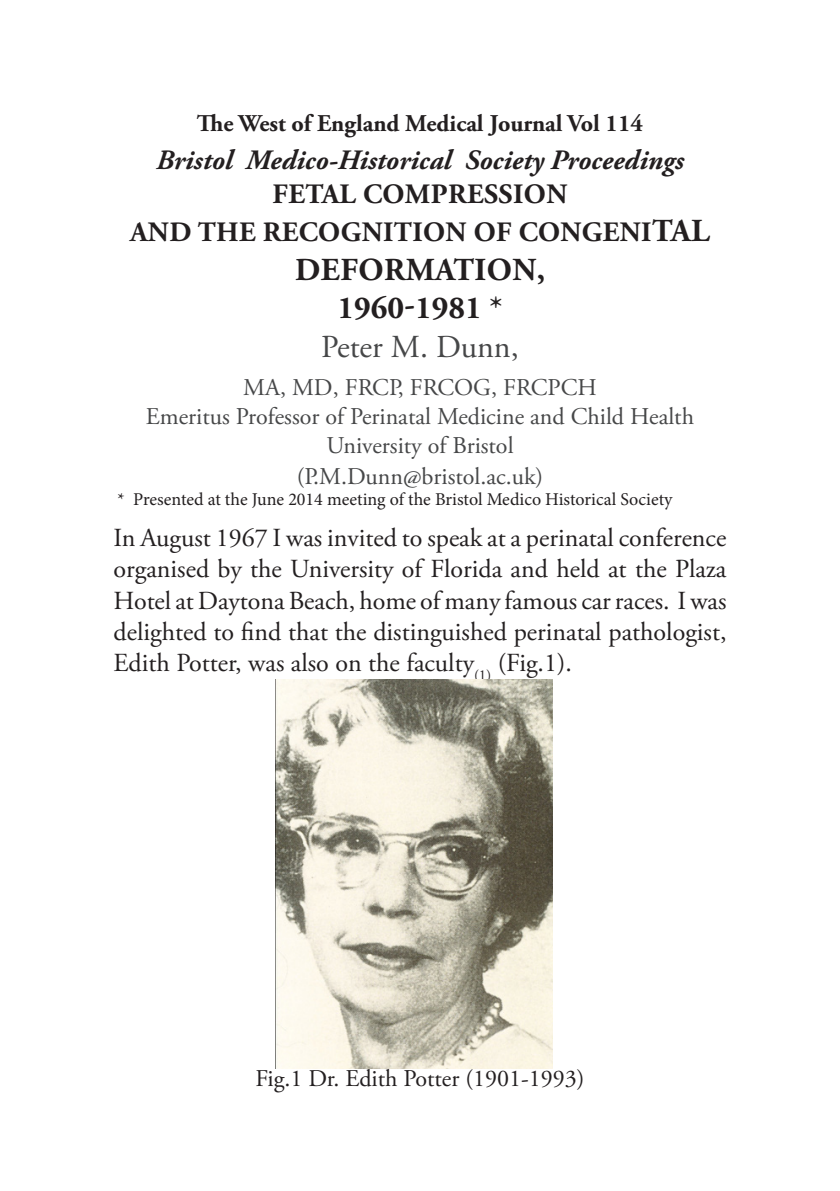
<style>
.page{position:relative;width:840px;height:1191px;background:#fff}
.page>*{position:absolute;margin:0;border:0;box-sizing:border-box;transform-origin:0 0}
.t1{font:700 32px "Adobe Garamond Pro";letter-spacing:.015em;color:#231f20}
.t2{font:32px "Adobe Garamond Pro";color:#464748}
.t3{font:700 28px "Adobe Garamond Pro";letter-spacing:.015em;color:#231f20}
.t4{font:italic 700 28px "Adobe Garamond Pro";color:#231f20}
.t5{font:26px/31.2px "Adobe Garamond Pro";color:#231f20;text-align:justify}
.t6{font:24px "Adobe Garamond Pro";color:#464748}
.t7{font:700 24px "Adobe Garamond Pro";color:#231f20}
.t8{font:24px "Adobe Garamond Pro";color:#231f20}
.t9{font:18px "Minion Pro";color:#231f20}
.s1{font-size:32px}
</style>
<div class="page">
<img style="left:275px;top:679px;width:277px;height:389px">
<p class="t7" style="left:197px;top:109px;width:447px">The West of England Medical Journal Vol 114</p>
<p class="t4" style="left:156px;top:144px;width:528px">Bristol Medico-Historical Society Proceedings</p>
<p class="t3" style="left:272px;top:178px;width:296px">FETAL COMPRESSION</p>
<p class="t3" style="left:130px;top:216px;width:581px">AND THE RECOGNITION OF CONGENI<span class="s1">TAL</span></p>
<p class="t1" style="left:295px;top:251px;width:251px">DEFORMATION,</p>
<p class="t1" style="left:337px;top:289px;width:166px">1960-1981 *</p>
<p class="t2" style="left:321px;top:327px;width:199px">Peter M. Dunn,</p>
<p class="t6" style="left:243px;top:373px;width:355px">MA, MD, FRCP, FRCOG, FRCPCH</p>
<p class="t6" style="left:146px;top:402px;width:549px">Emeritus Professor of Perinatal Medicine and Child Health</p>
<p class="t6" style="left:326px;top:430px;width:189px">University of Bristol</p>
<p class="t6" style="left:296px;top:462px;width:248px">(P.M.Dunn@bristol.ac.uk)</p>
<p class="t5" style="left:113px;top:523px;width:614px">In August 1967 I was invited to speak at a perinatal conference organised by the University of Florida and held at the Plaza Hotel at Daytona Beach, home of many famous car races. I was delighted to find that the distinguished perinatal pathologist, Edith Potter, was also on the faculty<sub>(1)</sub> (Fig.1).</p>
<p class="t9" style="left:117px;top:487px;width:556px">* Presented at the June 2014 meeting of the Bristol Medico Historical Society</p>
<p class="t8" style="left:255px;top:1064px;width:330px">Fig.1 Dr. Edith Potter (1901-1993)</p>
</div>
